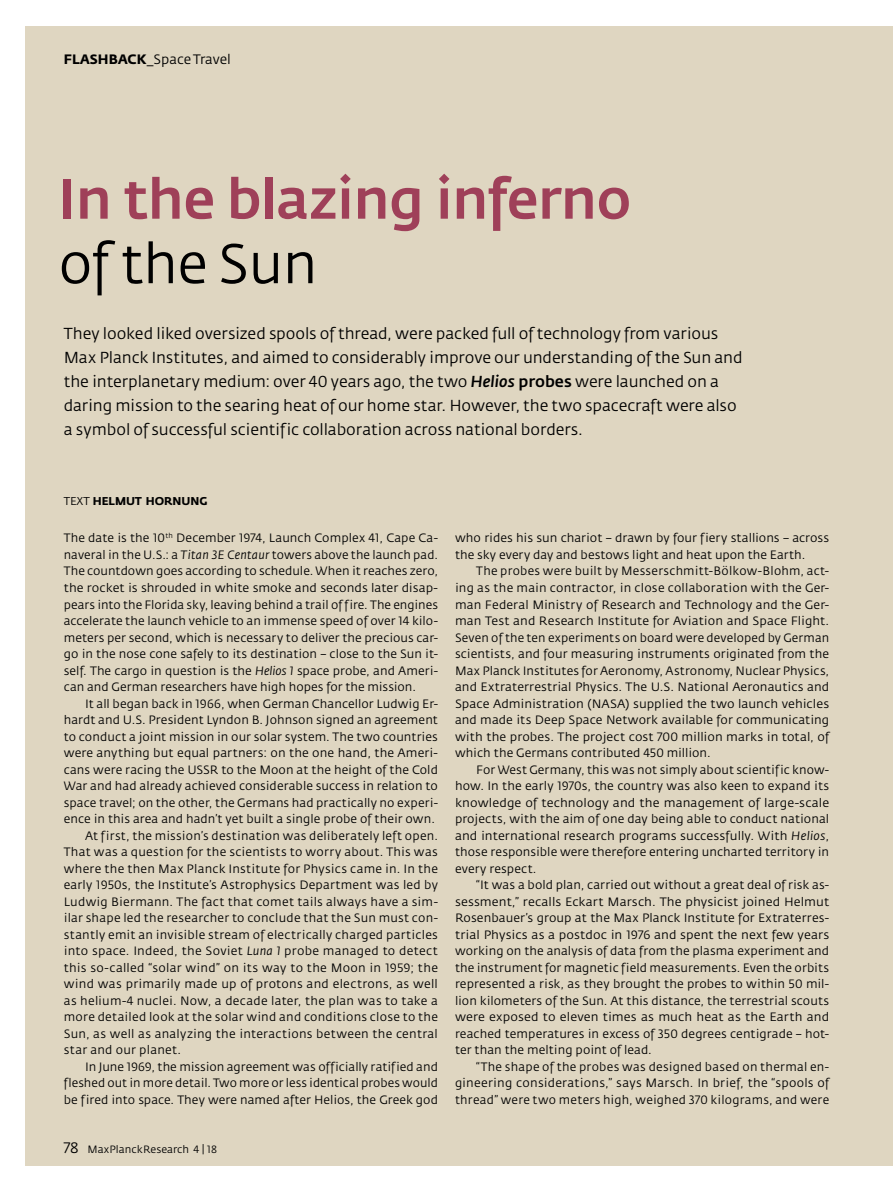
<style>
.page{position:relative;width:893px;height:1191px;background:#fff}
.page>*{position:absolute;margin:0;border:0;box-sizing:border-box;transform-origin:0 0}
.t1{font:500 55.5px "Fedra Sans";letter-spacing:-.015em;color:#9f4059}
.t2{font:55.5px "Fedra Sans";letter-spacing:-.015em;color:#000}
.t3{font:15.75px/24px "Fedra Sans";letter-spacing:-.005em;color:#000}
.t4{font:13.5px "Fedra Sans";color:#000}
.t5{font:12px/16.5px "Fedra Sans";letter-spacing:.01em;color:#000;text-align:justify}
.t6{font:700 11.25px "Fedra Sans";letter-spacing:-.005em;color:#000}
.t7{font:10.5px "Fedra Sans";color:#000}
.s1{font-weight:700}
.s2{font-family:"Fedra Sans Book SC"}
.s3{font-weight:500;font-style:italic}
.s4{font-weight:500}
.s5{font-weight:400}
.s6{font-style:italic}
.s7{font-family:"Fedra Sans Book SC Italic"}
.s8{font-family:"Fedra Sans Book SC";font-size:15px}
</style>
<div class="page">
<div style="left:26px;top:26px;width:867px;height:1139px;background:#dfd6c1"></div>
<p class="t4" style="left:64px;top:52px;width:169px"><span class="s1">FLASHBACK</span>_Space Travel</p>
<h1 class="t1" style="left:58px;top:167px;width:574px">In the blazing inferno</h1>
<h1 class="t2" style="left:58px;top:234px;width:261px">of the Sun</h1>
<p class="t3" style="left:64px;top:322px;width:680px">They looked liked oversized spools of thread, were packed full of technology from various Max Planck Institutes, and aimed to considerably improve our understanding of the Sun and the interplanetary medium: over <span class="s2">40</span> years ago, the two <span class="s3">Helios</span> <span class="s4">probes</span> were launched on a daring mission to the searing heat of our home star. However, the two spacecraft were also a symbol of successful scientific collaboration across national borders.</p>
<p class="t6" style="left:64px;top:494px;width:145px"><span class="s5">TEXT</span> HELMUT HORNUNG</p>
<p class="t5" style="left:64px;top:530px;width:376px">The date is the <span class="s2">10</span><sup>th</sup> December <span class="s2">1974</span>, Launch Complex <span class="s2">41</span>, Cape Ca&shy;naveral in the U.S.: a <span class="s6">Titan</span> <span class="s7">3</span><span class="s6">E Centaur</span> towers above the launch pad.<br>The countdown goes according to schedule. When it reaches zero, the rocket is shrouded in white smoke and seconds later disap&shy;pears into the Florida sky, leaving behind a trail of fire. The engines accelerate the launch vehicle to an immense speed of over <span class="s2">14</span> kilo&shy;meters per second, which is necessary to deliver the precious car&shy;go in the nose cone safely to its destination – close to the Sun it&shy;self. The cargo in question is the <span class="s6">Helios</span> <span class="s7">1</span> space probe, and Ameri&shy;can and German researchers have high hopes for the mission.</p>
<p class="t5" style="left:85px;top:695px;width:354px">It all began back in <span class="s2">1966</span>, when German Chancellor Ludwig Er-</p>
<p class="t5" style="left:64px;top:712px;width:376px">hardt and U.S. President Lyndon B. Johnson signed an agreement</p>
<p class="t5" style="left:64px;top:728px;width:376px">to conduct a joint mission in our solar system. The two countries</p>
<p class="t5" style="left:64px;top:745px;width:376px">were anything but equal partners: on the one hand, the Ameri-</p>
<p class="t5" style="left:64px;top:761px;width:376px">cans were racing the USSR to the Moon at the height of the Cold</p>
<p class="t5" style="left:64px;top:778px;width:376px">War and had already achieved considerable success in relation to</p>
<p class="t5" style="left:64px;top:794px;width:376px">space travel; on the other, the Germans had practically no experi-</p>
<p class="t5" style="left:64px;top:811px;width:373px">ence in this area and hadn’t yet built a single probe of their own.</p>
<p class="t5" style="left:85px;top:827px;width:354px">At first, the mission’s destination was deliberately left open.</p>
<p class="t5" style="left:64px;top:844px;width:376px">That was a question for the scientists to worry about. This was</p>
<p class="t5" style="left:64px;top:860px;width:376px">where the then Max Planck Institute for Physics came in. In the</p>
<p class="t5" style="left:64px;top:877px;width:376px">early <span class="s2">1950</span>s, the Institute’s Astrophysics Department was led by</p>
<p class="t5" style="left:64px;top:893px;width:376px">Ludwig Biermann. The fact that comet tails always have a sim-</p>
<p class="t5" style="left:64px;top:910px;width:376px">ilar shape led the researcher to conclude that the Sun must con-</p>
<p class="t5" style="left:64px;top:926px;width:376px">stantly emit an invisible stream of electrically charged particles</p>
<p class="t5" style="left:64px;top:943px;width:376px">into space. Indeed, the Soviet <span class="s6">Luna</span> <span class="s7">1</span> probe managed to detect</p>
<p class="t5" style="left:64px;top:959px;width:376px">this so-called “solar wind” on its way to the Moon in <span class="s2">1959</span>; the</p>
<p class="t5" style="left:64px;top:976px;width:376px">wind was primarily made up of protons and electrons, as well</p>
<p class="t5" style="left:64px;top:992px;width:376px">as helium-<span class="s2">4</span> nuclei. Now, a decade later, the plan was to take a</p>
<p class="t5" style="left:64px;top:1009px;width:376px">more detailed look at the solar wind and conditions close to the</p>
<p class="t5" style="left:64px;top:1025px;width:376px">Sun, as well as analyzing the interactions between the central</p>
<p class="t5" style="left:64px;top:1042px;width:119px">star and our planet.</p>
<p class="t5" style="left:85px;top:1058px;width:354px">In June <span class="s2">1969</span>, the mission agreement was officially ratified and</p>
<p class="t5" style="left:64px;top:1075px;width:376px">fleshed out in more detail. Two more or less identical probes would</p>
<p class="t5" style="left:64px;top:1091px;width:376px">be fired into space. They were named after Helios, the Greek god</p>
<p class="t7" style="left:64px;top:1144px;width:155px"><span class="s8">78</span> MaxPlanckResearch <span class="s2">4 | 18</span></p>
<p class="t5" style="left:455px;top:530px;width:376px">who rides his sun chariot – drawn by four fiery stallions – across the sky every day and bestows light and heat upon the Earth.</p>
<p class="t5" style="left:455px;top:563px;width:376px;text-indent:21px">The probes were built by Messerschmitt-Bölkow-Blohm, act&shy;ing as the main contractor, in close collaboration with the Ger&shy;man Federal Ministry of Research and Technology and the Ger&shy;man Test and Research Institute for Aviation and Space Flight.<br>Seven of the ten experiments on board were developed by German scientists, and four measuring instruments originated from the Max Planck Institutes for Aeronomy, Astronomy, Nuclear Physics, and Extraterrestrial Physics. The U.S. National Aeronautics and Space Administration (NASA) supplied the two launch vehicles and made its Deep Space Network available for communicating with the probes. The project cost <span class="s2">700</span> million marks in total, of which the Germans contributed <span class="s2">450</span> million.</p>
<p class="t5" style="left:455px;top:761px;width:376px;text-indent:21px">For West Germany, this was not simply about scientific know&shy;how. In the early <span class="s2">1970</span>s, the country was also keen to expand its knowledge of technology and the management of large-scale projects, with the aim of one day being able to conduct national and international research programs successfully. With <span class="s6">Helios</span>, those responsible were therefore entering uncharted territory in every respect.</p>
<p class="t5" style="left:455px;top:877px;width:376px;text-indent:21px">“It was a bold plan, carried out without a great deal of risk as&shy;sessment,” recalls Eckart Marsch. The physicist joined Helmut Rosenbauer’s group at the Max Planck Institute for Extraterres&shy;trial Physics as a postdoc in <span class="s2">1976</span> and spent the next few years working on the analysis of data from the plasma experiment and the instrument for magnetic field measurements. Even the orbits represented a risk, as they brought the probes to within <span class="s2">50</span> mil&shy;lion kilometers of the Sun. At this distance, the terrestrial scouts were exposed to eleven times as much heat as the Earth and reached temperatures in excess of <span class="s2">350</span> degrees centigrade – hot&shy;ter than the melting point of lead.</p>
<p class="t5" style="left:455px;top:1058px;width:376px;text-indent:21px">“The shape of the probes was designed based on thermal en&shy;gineering considerations,” says Marsch. In brief, the “spools of thread” were two meters high, weighed <span class="s2">370</span> kilograms, and were</p>
</div>
